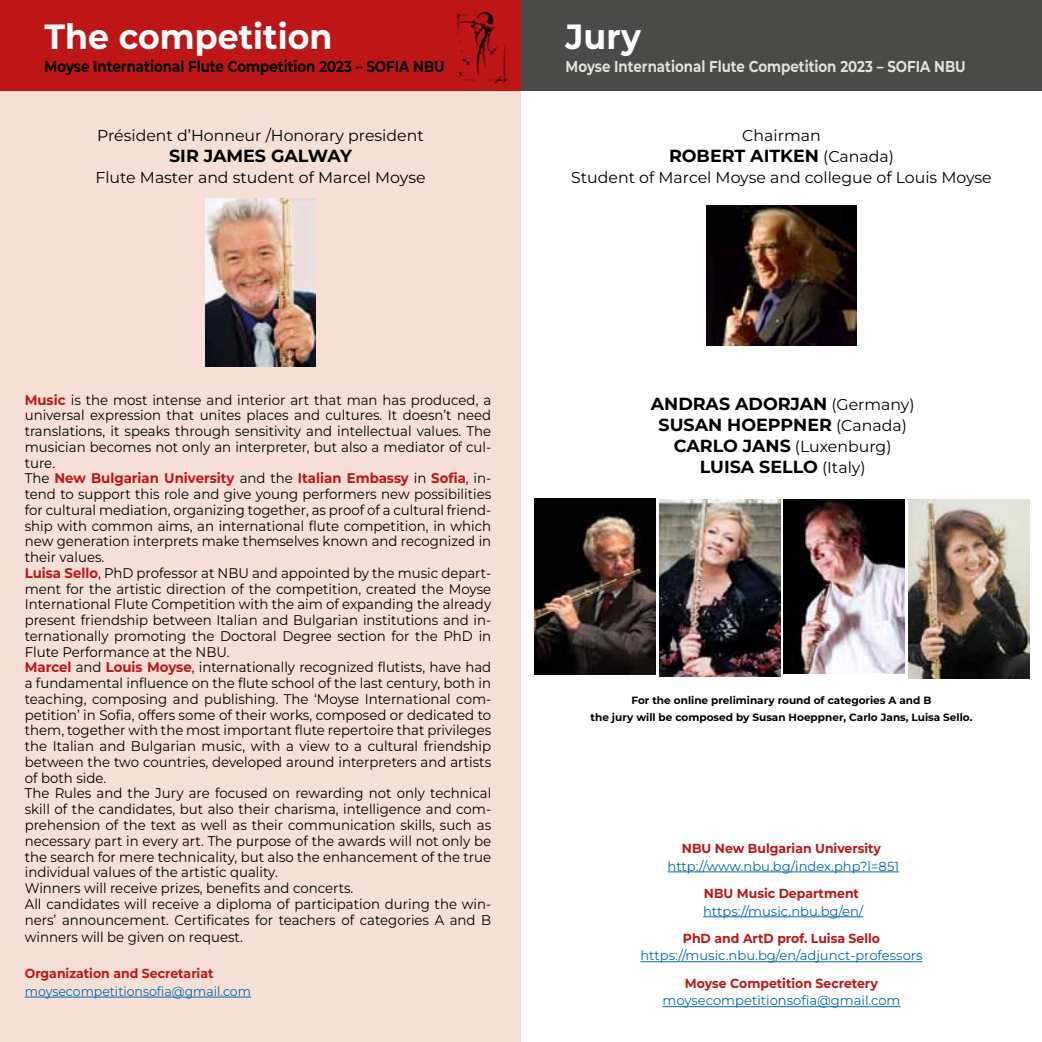
<style>
.page{position:relative;width:1042px;height:1042px;background:#fff}
.page>*{position:absolute;margin:0;border:0;box-sizing:border-box;transform-origin:0 0}
.t1{font:700 35px "Montserrat";color:#fff;scale:.95 1}
.t2{font:700 17.5px/21px "Montserrat";color:#000;text-align:center}
.t3{font:15.75px "Montserrat";color:#000}
.t4{font:700 15.75px "Montserrat";color:#000;scale:.85 1}
.t5{font:700 15.75px "Montserrat";color:#e0e0df;scale:.85 1}
.t6{font:14px/15.8px "Montserrat";color:#000;scale:.95 1}
.t7{font:13.12px "Montserrat";color:#0069b4}
.t8{font:700 13.12px "Montserrat";color:#be1616;scale:.95 1}
.t9{font:13.12px "Montserrat";color:#0069b4;scale:.95 1}
.t10{font:700 10.5px/17.5px "Montserrat";color:#000;text-align:center}
.s1{font-weight:400;font-size:15.75px}
.s2{font-weight:700;color:#be1616}
.s3{font-weight:700;font-size:17.5px}
</style>
<div class="page">
<div style="left:0;top:89px;width:521px;height:953px;background:#f6dfd5"></div>
<hr style="left:25px;top:996px;width:226px;height:1px;background:#0069b4">
<div style="left:0;top:0;width:521px;height:91px;background:#be1616"></div>
<div style="left:521px;top:0;width:521px;height:91px;background:#4a4a49"></div>
<img style="left:707px;top:206px;width:149px;height:139px">
<img style="left:535px;top:499px;width:121px;height:176px">
<img style="left:659px;top:500px;width:121px;height:176px">
<img style="left:783px;top:500px;width:122px;height:173px">
<img style="left:908px;top:500px;width:121px;height:178px">
<hr style="left:667px;top:871px;width:232px;height:1px;background:#0069b4">
<hr style="left:703px;top:916px;width:160px;height:1px;background:#0069b4">
<hr style="left:640px;top:961px;width:282px;height:1px;background:#0069b4">
<hr style="left:662px;top:1006px;width:238px;height:1px;background:#0069b4">
<img style="left:206px;top:198px;width:109px;height:168px">
<img style="left:456px;top:12px;width:51px;height:72px">
<h1 class="t1" style="left:45px;top:13px;width:304px">The competition</h1>
<p class="t4" style="left:45px;top:55px;width:472px">Moyse International Flute Competition 2023 – SOFIA NBU</p>
<p class="t3" style="left:97px;top:124px;width:328px">Président d’Honneur /Honorary president</p>
<p class="t2" style="left:169px;top:144px;width:71px">Sir James</p>
<p class="t2" style="left:271px;top:144px;width:82px">Galway</p>
<p class="t3" style="left:95px;top:166px;width:332px">Flute Master and student of Marcel Moyse</p>
<h1 class="t1" style="left:566px;top:13px;width:82px">Jury</h1>
<p class="t5" style="left:566px;top:55px;width:472px">Moyse International Flute Competition 2023 – SOFIA NBU</p>
<p class="t3" style="left:742px;top:124px;width:80px">Chairman</p>
<p class="t2" style="left:669px;top:144px;width:226px">ROBERT AITKEN <span class="s1">(Canada)</span></p>
<p class="t3" style="left:571px;top:166px;width:422px">Student of Marcel Moyse and collegue of Louis Moyse</p>
<p class="t6" style="left:25px;top:391px;width:492px"><span class="s2">Music</span> is the most intense and interior art that man has produced, a universal expression that unites places and cultures. It doesn’t need translations, it speaks through sensitivity and intellectual values. The musician becomes not only an interpreter, but also a mediator of cul&shy;ture.<br>The <span class="s2">New Bulgarian University</span> and the <span class="s2">Italian Embassy</span> in <span class="s2">Sofia</span>, in&shy;tend to support this role and give young performers new possibilities for cultural mediation, organizing together, as proof of a cultural friend&shy;ship with common aims, an international flute competition, in which new generation interprets make themselves known and recognized in their values.<br><span class="s2">Luisa Sello</span>, PhD professor at NBU and appointed by the music depart&shy;ment for the artistic direction of the competition, created the Moyse International Flute Competition with the aim of expanding the already present friendship between Italian and Bulgarian institutions and in&shy;ternationally promoting the Doctoral Degree section for the PhD in Flute Performance at the NBU.<br><span class="s2">Marcel</span> and <span class="s2">Louis Moyse</span>, internationally recognized flutists, have had a fundamental influence on the flute school of the last century, both in teaching, composing and publishing. The ‘Moyse International com&shy;petition’ in Sofia, offers some of their works, composed or dedicated to them, together with the most important flute repertoire that privileges the Italian and Bulgarian music, with a view to a cultural friendship between the two countries, developed around interpreters and artists of both side.<br>The Rules and the Jury are focused on rewarding not only technical skill of the candidates, but also their charisma, intelligence and com&shy;prehension of the text as well as their communication skills, such as necessary part in every art. The purpose of the awards will not only be the search for mere technicality, but also the enhancement of the true individual values of the artistic quality.<br>Winners will receive prizes, benefits and concerts.<br>All candidates will receive a diploma of participation during the win&shy;ners’ announcement. Certificates for teachers of categories A and B</p>
<p class="t6" style="left:25px;top:929px;width:231px">winners will be given on request.</p>
<p class="t8" style="left:25px;top:965px;width:200px">Organization and Secretariat</p>
<p class="t9" style="left:25px;top:982px;width:240px">moysecompetitionsofia@gmail.com</p>
<p class="t2" style="left:651px;top:393px;width:265px">ANDRAS ADORJAN <span class="s1">(Germany)<br></span>SUSAN HOEPPNER <span class="s1">(Canada)</span></p>
<p class="t3" style="left:674px;top:436px;width:219px"><span class="s3">CARLO JANS</span> (Luxenburg)</p>
<p class="t2" style="left:700px;top:456px;width:167px">LUISA SELLO <span class="s1">(Italy)</span></p>
<p class="t10" style="left:590px;top:691px;width:383px">For the online preliminary round of categories A and B<br>the jury will be composed by Susan Hoeppner, Carlo Jans, Luisa Sello.</p>
<p class="t8" style="left:682px;top:839px;width:211px">NBU New Bulgarian University</p>
<p class="t7" style="left:667px;top:857px;width:233px">http://www.nbu.bg/index.php?l=851</p>
<p class="t8" style="left:704px;top:884px;width:165px">NBU Music Department</p>
<p class="t7" style="left:703px;top:902px;width:162px">https://music.nbu.bg/en/</p>
<p class="t8" style="left:683px;top:929px;width:209px">PhD and ArtD prof. Luisa Sello</p>
<p class="t7" style="left:640px;top:947px;width:284px">https://music.nbu.bg/en/adjunct-professors</p>
<p class="t8" style="left:685px;top:974px;width:205px">Moyse Competition Secretery</p>
<p class="t7" style="left:662px;top:992px;width:240px">moysecompetitionsofia@gmail.com</p>
</div>
